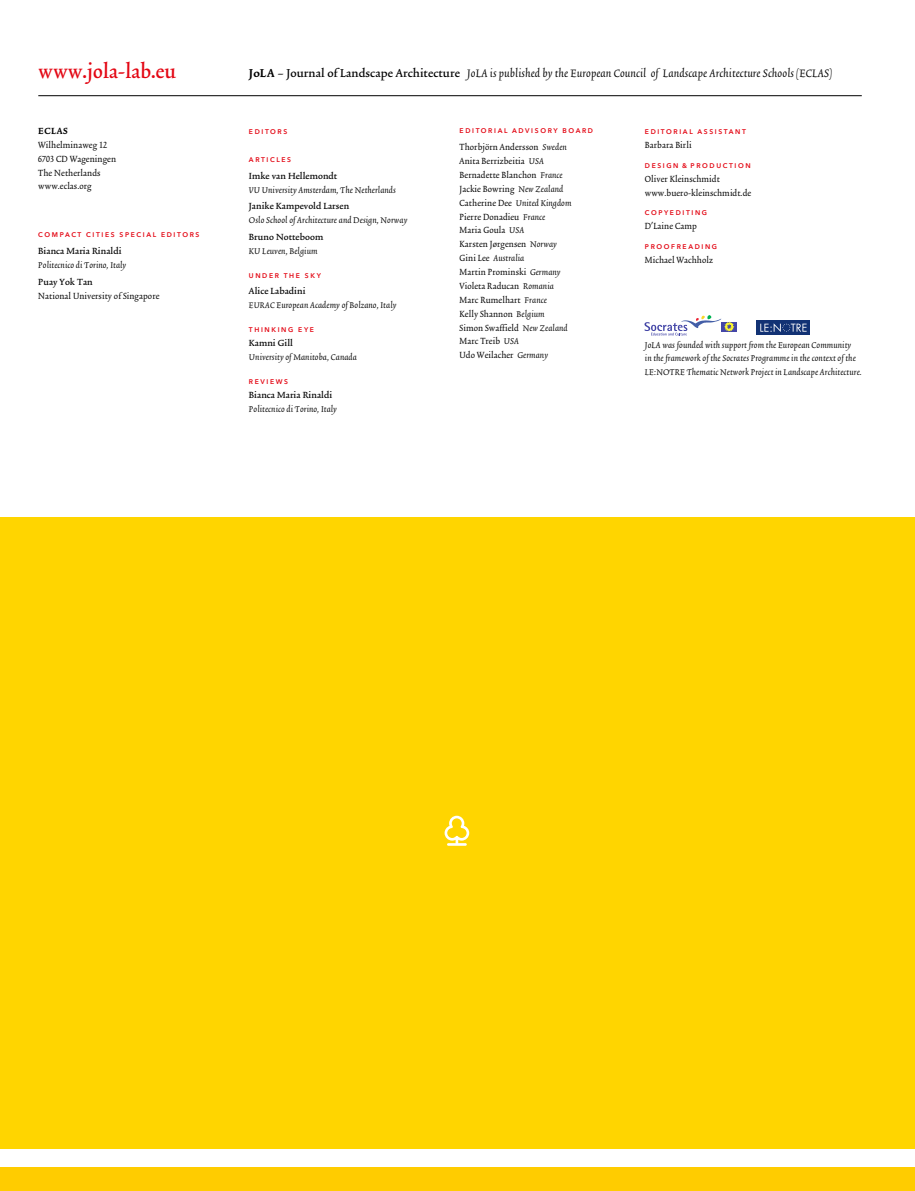
<style>
.page{position:relative;width:915px;height:1191px;background:#fff}
.page>*{position:absolute;margin:0;border:0;box-sizing:border-box;transform-origin:0 0}
.t1{font:23.7px "Trinite No 2 Med Con Tab";letter-spacing:.01em;color:#e30613}
.t2{font:italic 13.5px "Trinite No 2 Rom Wid";letter-spacing:.01em;color:#000}
.t3{font:10.5px/13.8px "Trinite No 2 Rom Con";letter-spacing:.01em;color:#000}
.t4{font:italic 10.5px/13.8px "Trinite No 2 Rom Con";letter-spacing:.01em;color:#000}
.t5{font:10.5px "Trinite No 2 Med Wid";letter-spacing:.01em;color:#000}
.t6{font:10.5px "Trinite No 2 Rom Con Tab";letter-spacing:.01em;color:#000}
.t7{font:10.5px "Trinite No 2 Bol";letter-spacing:.06em;color:#000}
.t8{font:600 6.75px "Avenir Next LT Pro";letter-spacing:.24em;color:#e30613}
.s1{font-family:"Trinite No 2 Rom Con Tab"}
.s2{font-family:"Trinite No 2 Bol";font-style:normal}
.s3{font-family:"Trinite No 2 Med Wid";font-style:normal}
.s4{font-size:10.2px}
.s5{font-style:italic}
</style>
<div class="page">
<div style="left:0;top:1167px;width:914px;height:24px;background:#fc0"></div>
<hr style="left:38px;top:95px;width:823px;height:1px;background:#000">
<div style="left:756px;top:320px;width:54px;height:15px;background:#123274"></div>
<svg style="left:760px;top:323px;width:46px;height:9px"></svg>
<svg style="left:732px;top:322px;width:4px;height:9px"></svg>
<svg style="left:644px;top:315px;width:88px;height:20px"></svg>
<div style="left:0;top:517px;width:914px;height:631px;background:#ffd500"></div>
<svg style="left:444px;top:815px;width:25px;height:30px"></svg>
<h1 class="t1" style="left:38px;top:60px;width:139px">www.jola-lab.eu</h1>
<p class="t7" style="left:38px;top:126px;width:31px">ECLAS</p>
<p class="t3" style="left:38px;top:138px;width:79px">Wilhelminaweg <span class="s1">12<br>6703</span> CD Wageningen<br>The Netherlands www.eclas.org</p>
<p class="t8" style="left:38px;top:231px;width:59px">COMPACT CITI</p>
<p class="t8" style="left:105px;top:231px;width:68px">ES SPECI AL EDITORS</p>
<p class="t5" style="left:38px;top:246px;width:85px">Bianca Maria Rinaldi</p>
<p class="t4" style="left:38px;top:259px;width:89px">Politecnico di Torino, Italy</p>
<p class="t5" style="left:38px;top:277px;width:56px">Puay Yok Tan</p>
<p class="t6" style="left:38px;top:291px;width:123px">National University of Singapore</p>
<p class="t2" style="left:249px;top:67px;width:584px"><span class="s2">JoLA –</span> <span class="s3">Journal of Landscape Architecture</span> JoLA is published by the European Council of Landscape Architecture Schools (ECLAS)</p>
<p class="t8" style="left:249px;top:127px;width:40px">EDITORS</p>
<p class="t8" style="left:249px;top:155px;width:12px">ARTI</p>
<p class="t8" style="left:270px;top:155px;width:22px">CLES</p>
<p class="t5" style="left:249px;top:171px;width:90px">Imke van Hellemondt</p>
<p class="t4" style="left:249px;top:183px;width:148px">VU University Amsterdam, The Netherlands</p>
<p class="t5" style="left:249px;top:201px;width:102px">Janike Kampevold Larsen</p>
<p class="t4" style="left:249px;top:214px;width:160px">Oslo School of Architecture and Design, Norway</p>
<p class="t5" style="left:249px;top:232px;width:76px">Bruno Notteboom</p>
<p class="t4" style="left:249px;top:245px;width:70px">KU Leuven, Belgium</p>
<p class="t8" style="left:249px;top:272px;width:73px">UND ER THE SKY</p>
<p class="t5" style="left:249px;top:286px;width:58px">Alice Labadini</p>
<p class="t4" style="left:249px;top:298px;width:149px"><span class="s4">EURAC</span> European Academy of Bolzano, Italy</p>
<p class="t8" style="left:249px;top:325px;width:66px">THI NKI NG EYE</p>
<p class="t5" style="left:249px;top:338px;width:45px">Kamni Gill</p>
<p class="t4" style="left:249px;top:350px;width:109px">University of Manitoba, Canada</p>
<p class="t8" style="left:249px;top:378px;width:40px">REVI EWS</p>
<p class="t5" style="left:249px;top:390px;width:85px">Bianca Maria Rinaldi</p>
<p class="t4" style="left:249px;top:403px;width:89px">Politecnico di Torino, Italy</p>
<p class="t8" style="left:459px;top:127px;width:44px">EDITORIAL</p>
<p class="t8" style="left:512px;top:127px;width:26px">ADVISOR</p>
<p class="t8" style="left:553px;top:127px;width:35px">Y BOARD</p>
<p class="t3" style="left:459px;top:141px;width:113px">Thorbjörn Andersson <span class="s5">Sweden<br></span>Anita Berrizbeitia <span class="s5">USA<br></span>Bernadette Blanchon <span class="s5">France<br></span>Jackie Bowring <span class="s5">New Zealand<br></span>Catherine Dee <span class="s5">United Kingdom<br></span>Pierre Donadieu <span class="s5">France<br></span>Maria Goula <span class="s5">USA<br></span>Karsten Jørgensen <span class="s5">Norway<br></span>Gini Lee <span class="s5">Australia<br></span>Martin Prominski <span class="s5">Germany<br></span>Violeta Raducan <span class="s5">Romania<br></span>Marc Rumelhart <span class="s5">France<br></span>Kelly Shannon <span class="s5">Belgium<br></span>Simon Swaffield <span class="s5">New Zealand<br></span>Marc Treib <span class="s5">USA<br></span>Udo Weilacher <span class="s5">Germany</span></p>
<p class="t8" style="left:644px;top:128px;width:44px">EDITORIAL</p>
<p class="t8" style="left:697px;top:128px;width:13px">ASSIST</p>
<p class="t8" style="left:728px;top:128px;width:19px">ANT</p>
<p class="t3" style="left:644px;top:139px;width:48px">Barbara Birli</p>
<p class="t8" style="left:644px;top:161px;width:59px">D ESI GN &amp; PROD</p>
<p class="t8" style="left:716px;top:161px;width:19px">UCTIO</p>
<p class="t8" style="left:745px;top:161px;width:7px">N</p>
<p class="t3" style="left:644px;top:172px;width:108px">Oliver Kleinschmidt www.buero-kleinschmidt.de</p>
<p class="t8" style="left:644px;top:209px;width:36px">COPYEDITI</p>
<p class="t8" style="left:694px;top:209px;width:14px">NG</p>
<p class="t3" style="left:644px;top:220px;width:53px">D'Laine Camp</p>
<p class="t8" style="left:644px;top:243px;width:13px">PROO</p>
<p class="t8" style="left:671px;top:243px;width:47px">FREADI NG</p>
<p class="t3" style="left:644px;top:254px;width:70px">Michael Wachholz</p>
<p class="t4" style="left:644px;top:338px;width:218px">JoLA was founded with support from the European Community<br>in the framework of the Socrates Programme in the context of the<br>LE:NOTRE Thematic Network Project in Landscape Architecture.</p>
</div>
